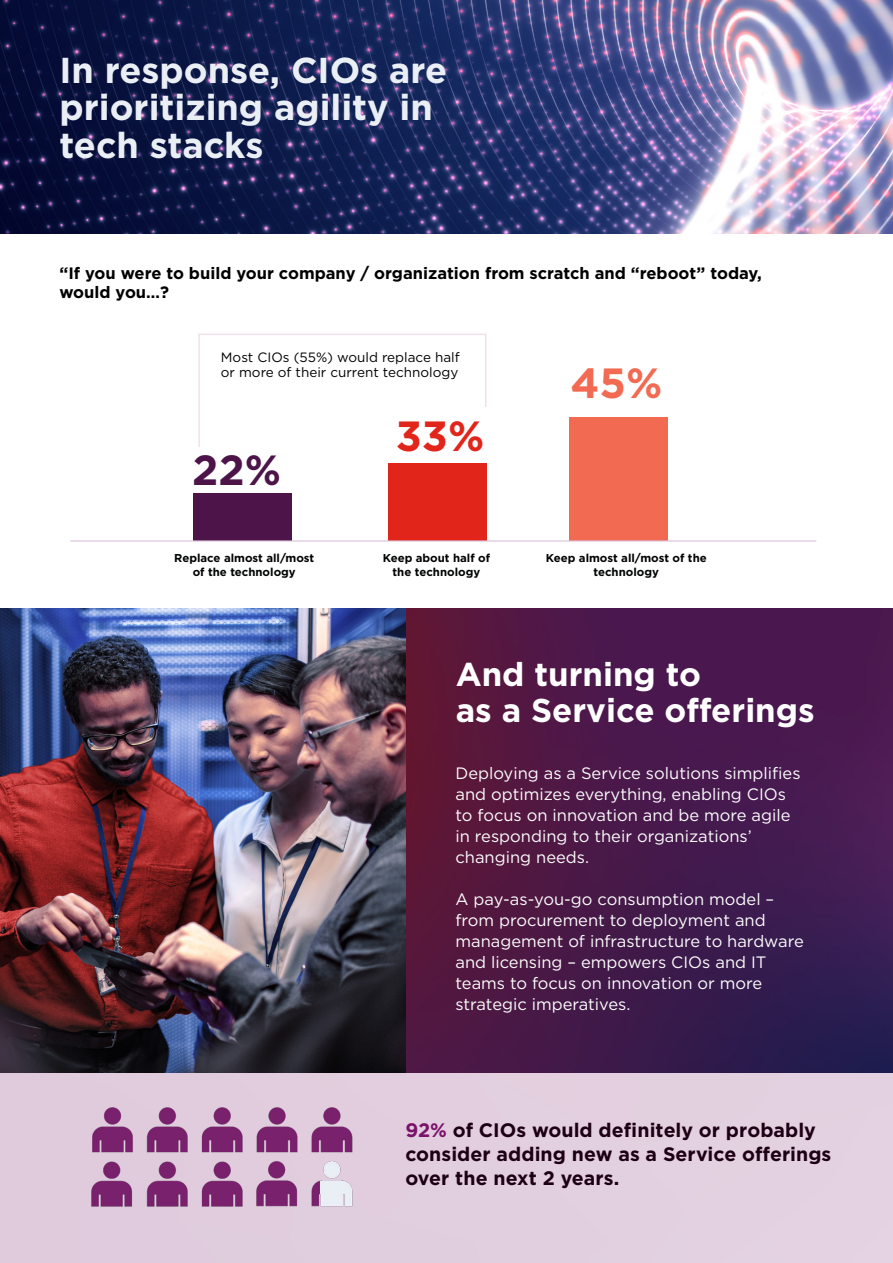
<style>
.page{position:relative;width:893px;height:1263px;background:#fff}
.page>*{position:absolute;margin:0;border:0;box-sizing:border-box;transform-origin:0 0}
.t1{font:700 42.15px "Gotham";color:#e1251b}
.t2{font:700 42.15px "Gotham";color:#4d144a}
.t3{font:700 42.15px "Gotham";color:#f26a52}
.t4{font:700 36px/37.5px "Gotham";color:#eaeef5}
.t5{font:700 33px/36px "Gotham";color:#fff}
.t6{font:700 19.5px/24px "Gotham";letter-spacing:.005em;color:#1e0013}
.t7{font:16.5px/21px "Gotham";color:#fcfcfc}
.t8{font:700 16.5px/19.5px "Gotham";color:#000}
.t9{font:13.5px/15px "Gotham";color:#010202}
.t10{font:700 11.4px/13.6px "Gotham";color:#010202;text-align:center}
.s1{color:#7a126b}
</style>
<div class="page">
<img style="left:405px;top:608px;width:488px;height:465px">
<img style="left:0;top:608px;width:405px;height:465px">
<img style="left:0;top:0;width:893px;height:234px">
<div style="left:198px;top:334px;width:288px;height:171px;border:2px solid #f1e1ed"></div>
<div style="left:174px;top:447px;width:179px;height:76px;background:#fff"></div>
<div style="left:347px;top:407px;width:167px;height:116px;background:#fff"></div>
<div style="left:388px;top:463px;width:98px;height:78px;background:#e1251b"></div>
<div style="left:194px;top:494px;width:98px;height:47px;background:#4d144a"></div>
<div style="left:569px;top:417px;width:99px;height:124px;background:#f26a52"></div>
<hr style="left:70px;top:540px;width:746px;height:1px;background:#d9c1d8">
<img style="left:57px;top:1103px;width:318px;height:119px">
<h2 class="t4" style="left:60px;top:51px;width:389px">In response, CIOs are prioritizing agility in tech stacks</h2>
<p class="t8" style="left:60px;top:263px;width:704px">“If you were to build your company / organization from scratch and “reboot” today, would you…?</p>
<p class="t9" style="left:221px;top:349px;width:240px">Most CIOs (55%) would replace half or more of their current technology</p>
<h1 class="t2" style="left:192px;top:442px;width:90px">22%</h1>
<p class="t10" style="left:174px;top:551px;width:142px">Replace almost all/most of the technology</p>
<h1 class="t1" style="left:396px;top:408px;width:90px">33%</h1>
<p class="t10" style="left:383px;top:551px;width:109px">Keep about half of the technology</p>
<h1 class="t3" style="left:570px;top:355px;width:93px">45%</h1>
<p class="t10" style="left:546px;top:551px;width:162px">Keep almost all/most of the technology</p>
<h3 class="t5" style="left:456px;top:656px;width:361px">And turning to<br>as a Service offerings</h3>
<p class="t7" style="left:455px;top:763px;width:347px">Deploying as a Service solutions simplifies and optimizes everything, enabling CIOs to focus on innovation and be more agile in responding to their organizations’ changing needs.</p>
<p class="t7" style="left:455px;top:889px;width:350px">A pay-as-you-go consumption model – from procurement to deployment and management of infrastructure to hardware and licensing – empowers CIOs and IT teams to focus on innovation or more strategic imperatives.</p>
<p class="t6" style="left:405px;top:1118px;width:427px"><span class="s1">92%</span> of CIOs would definitely or probably consider adding new as a Service offerings over the next 2 years.</p>
</div>
